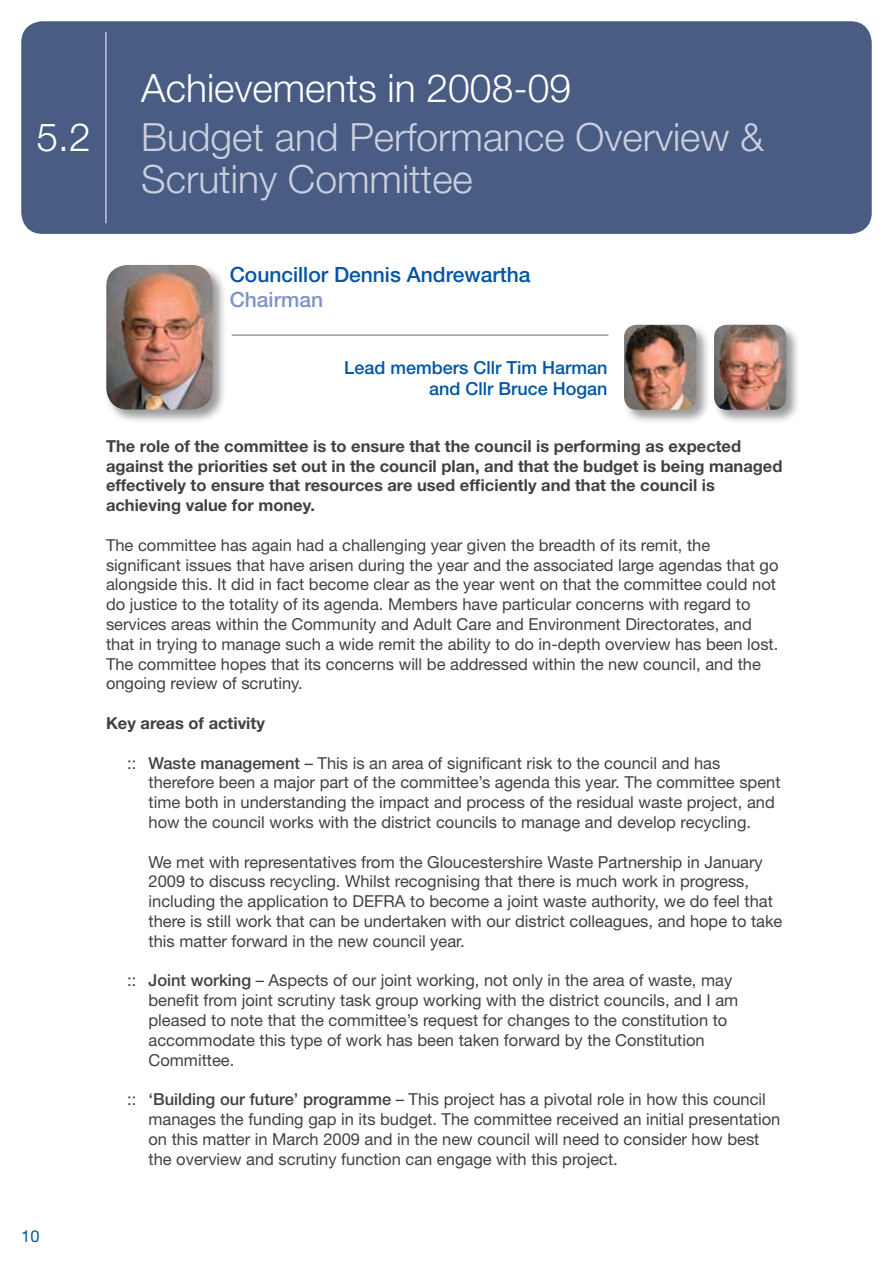
<style>
.page{position:relative;width:893px;height:1263px;background:#fff}
.page>*{position:absolute;margin:0;border:0;box-sizing:border-box;transform-origin:0 0}
.t1{font:300 39px/42px "Helvetica Neue";color:#cbd0e0}
.t2{font:300 39px "Helvetica Neue";color:#fff}
.t3{font:500 21px "Helvetica Neue";color:#0055a4}
.t4{font:500 21px "Helvetica Neue";color:#8093c8}
.t5{font:500 18px/21.6px "Helvetica Neue";color:#0055a4;text-align:right}
.t6{font:16.5px/19.8px "Helvetica Neue";color:#414142}
.t7{font:700 16.5px/19.8px "Helvetica Neue";color:#414142}
.t8{font:16.5px "Helvetica Neue";color:#0055a4}
.s1{font-weight:500}
</style>
<div class="page">
<div style="left:21px;top:21px;width:851px;height:213px;background:#495c83;border-radius:21px"></div>
<hr style="left:106px;top:32px;width:1px;height:191px;background:#fff">
<div style="left:104px;top:263px;width:123px;height:161px;background:#000;opacity:.4"></div>
<img style="left:106px;top:265px;width:107px;height:144px">
<hr style="left:232px;top:335px;width:376px;height:1px;background:#636467">
<div style="left:622px;top:323px;width:89px;height:101px;background:#000;opacity:.4"></div>
<img style="left:624px;top:325px;width:72px;height:85px">
<div style="left:712px;top:323px;width:89px;height:101px;background:#000;opacity:.4"></div>
<img style="left:714px;top:325px;width:72px;height:85px">
<h1 class="t2" style="left:37px;top:113px;width:56px">5.2</h1>
<h1 class="t2" style="left:141px;top:64px;width:431px">Achievements in 2008-09</h1>
<h1 class="t1" style="left:141px;top:115px;width:624px">Budget and Performance Overview &amp;<br>Scrutiny Committee</h1>
<p class="t8" style="left:21px;top:1226px;width:20px">10</p>
<p class="t3" style="left:230px;top:262px;width:302px">Councillor Dennis Andrewartha</p>
<p class="t4" style="left:230px;top:287px;width:95px">Chairman</p>
<p class="t5" style="left:344px;top:356px;width:265px">Lead members Cllr Tim Harman and Cllr Bruce Hogan</p>
<p class="t7" style="left:106px;top:436px;width:678px">The role of the committee is to ensure that the council is performing as expected against the priorities set out in the council plan, and that the budget is being managed effectively to ensure that resources are used efficiently and that the council is achieving value for money.</p>
<p class="t6" style="left:106px;top:535px;width:674px">The committee has again had a challenging year given the breadth of its remit, the significant issues that have arisen during the year and the associated large agendas that go alongside this. It did in fact become clear as the year went on that the committee could not do justice to the totality of its agenda. Members have particular concerns with regard to services areas within the Community and Adult Care and Environment Directorates, and that in trying to manage such a wide remit the ability to do in-depth overview has been lost.<br>The committee hopes that its concerns will be addressed within the new council, and the ongoing review of scrutiny.</p>
<p class="t7" style="left:106px;top:713px;width:160px">Key areas of activity</p>
<p class="t6" style="left:148px;top:753px;width:634px;text-indent:-21px">:: <span class="s1">Waste management</span> – This is an area of significant risk to the council and has therefore been a major part of the committee’s agenda this year. The committee spent time both in understanding the impact and process of the residual waste project, and how the council works with the district councils to manage and develop recycling.</p>
<p class="t6" style="left:148px;top:852px;width:635px">We met with representatives from the Gloucestershire Waste Partnership in January 2009 to discuss recycling. Whilst recognising that there is much work in progress, including the application to DEFRA to become a joint waste authority, we do feel that there is still work that can be undertaken with our district colleagues, and hope to take this matter forward in the new council year.</p>
<p class="t6" style="left:148px;top:970px;width:591px;text-indent:-21px">:: <span class="s1">Joint working</span> – Aspects of our joint working, not only in the area of waste, may benefit from joint scrutiny task group working with the district councils, and I am pleased to note that the committee’s request for changes to the constitution to accommodate this type of work has been taken forward by the Constitution Committee.</p>
<p class="t6" style="left:148px;top:1089px;width:633px;text-indent:-21px">:: <span class="s1">‘Building our future’ programme</span> – This project has a pivotal role in how this council manages the funding gap in its budget. The committee received an initial presentation on this matter in March 2009 and in the new council will need to consider how best the overview and scrutiny function can engage with this project.</p>
</div>
